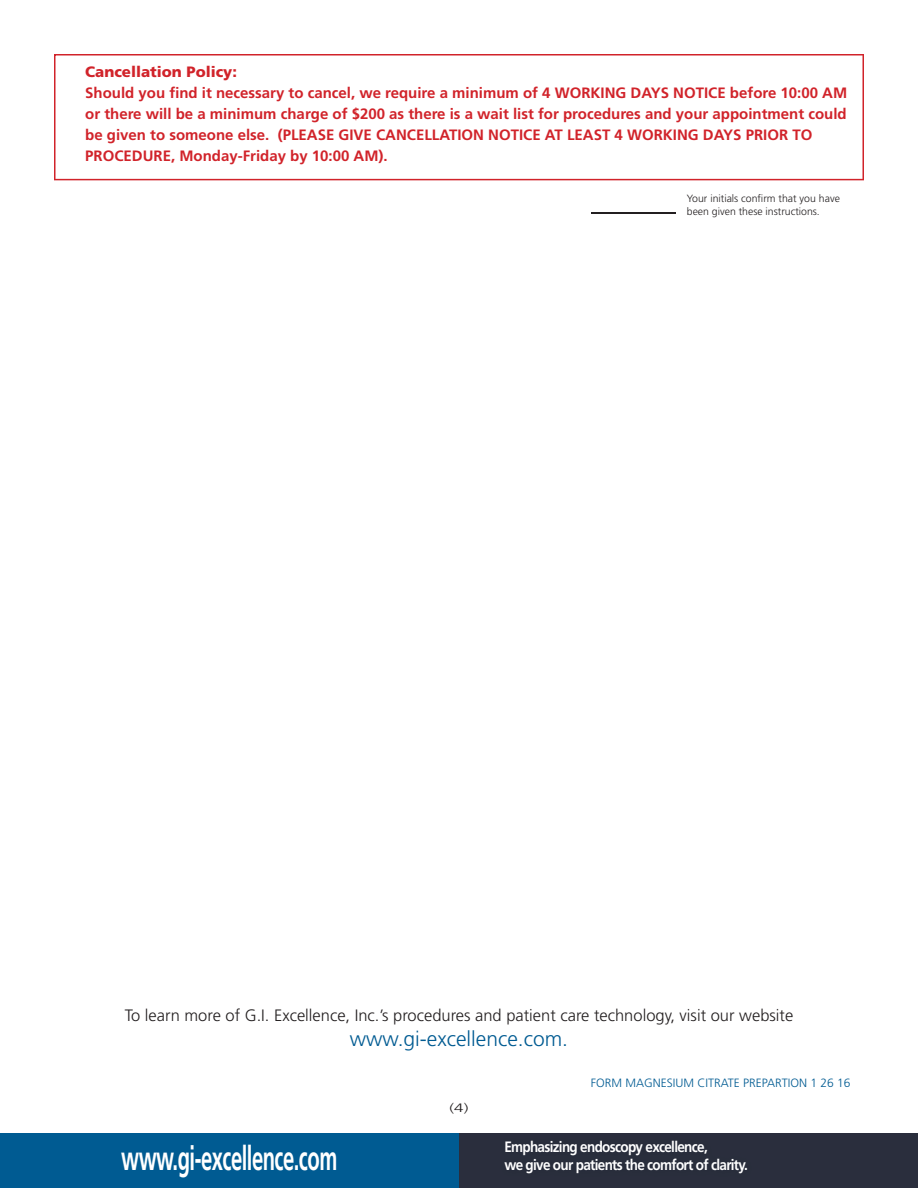
<style>
.page{position:relative;width:918px;height:1188px;background:#fff}
.page>*{position:absolute;margin:0;border:0;box-sizing:border-box;transform-origin:0 0}
.t1{font:700 33.75px "Frutiger LT Std";letter-spacing:-.025em;color:#fff;scale:.6 1}
.t2{font:300 21px "Frutiger LT Std";color:#005b92}
.t3{font:300 16.5px "Frutiger LT Std";color:#231f20}
.t4{font:700 15px/21px "Frutiger LT Std";color:#d1232a}
.t5{font:700 15px/18px "Frutiger LT Std";letter-spacing:-.05em;color:#fff;scale:.9 1}
.t6{font:300 12.15px "Frutiger LT Std";color:#231f20;scale:1.39 1}
.t7{font:300 12px "Frutiger LT Std";color:#005b92}
.t8{font:300 10.5px/12.6px "Frutiger LT Std";color:#231f20}
.s1{font-weight:900}
</style>
<div class="page">
<div style="left:0;top:1134px;width:459px;height:54px;background:#005b92"></div>
<div style="left:459px;top:1134px;width:459px;height:54px;background:#2a2e3d"></div>
<img style="left:498px;top:1133px;width:257px;height:1px">
<svg style="left:54px;top:54px;width:810px;height:126px"></svg>
<hr style="left:592px;top:213px;width:84px;height:1px;background:#231f20">
<p class="t4" style="left:85px;top:61px;width:764px"><span class="s1">Cancellation Policy:<br></span>Should you find it necessary to cancel, we require a minimum of 4 WORKING DAYS NOTICE before 10:00 AM or there will be a minimum charge of $200 as there is a wait list for procedures and your appointment could be given to someone else. (PLEASE GIVE CANCELLATION NOTICE AT LEAST 4 WORKING DAYS PRIOR TO PROCEDURE, Monday-Friday by 10:00 AM).</p>
<p class="t8" style="left:687px;top:193px;width:155px">Your initials confirm that you have been given these instructions.</p>
<p class="t3" style="left:125px;top:1006px;width:670px">To learn more of G.I. Excellence, Inc.’s procedures and patient care technology, visit our website</p>
<p class="t2" style="left:350px;top:1027px;width:220px">www.gi-excellence.com.</p>
<p class="t6" style="left:450px;top:1101px;width:15px">(4)</p>
<p class="t7" style="left:591px;top:1076px;width:261px">FORM MAGNESIUM CITRATE PREPARTION 1 26 16</p>
<p class="t1" style="left:121px;top:1138px;width:362px">www.gi-excellence.com</p>
<p class="t5" style="left:504px;top:1138px;width:272px">Emphasizing endoscopy excellence,<br>we give our patients the comfort of clarity.</p>
</div>
